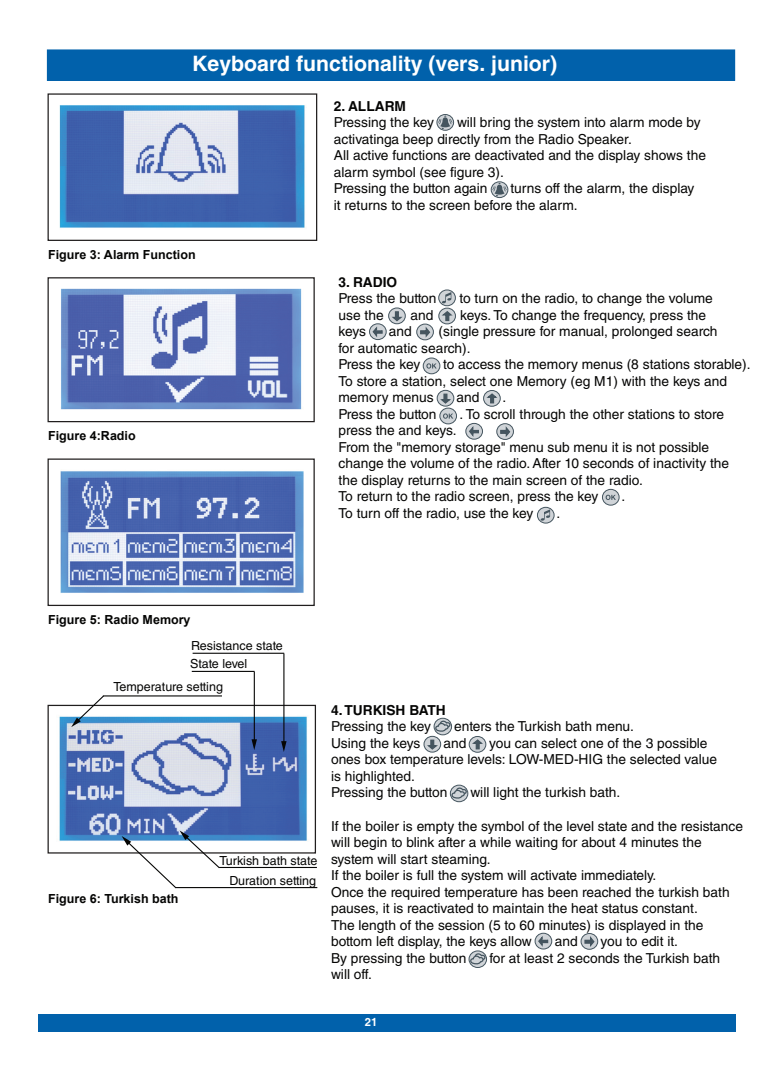
<style>
.page{position:relative;width:780px;height:1088px;background:#fff}
.page>*{position:absolute;margin:0;border:0;box-sizing:border-box;transform-origin:0 0}
.t1{font:700 21.25px "Helvetica LT Std";color:#fff}
.t2{font:13.75px/16.5px "Helvetica LT Std";color:#050504}
.t3{font:700 13.75px "Helvetica LT Std";color:#050504}
.t4{font:12.5px "Helvetica LT Std";color:#050504}
.t5{font:700 12.5px "Arial";color:#050504}
.t6{font:700 11.25px "Helvetica";color:#fff}
</style>
<div class="page">
<div style="left:38px;top:1014px;width:697px;height:18px;background:#0161ab"></div>
<div style="left:47px;top:50px;width:687px;height:30px;background:#0161ab"></div>
<div style="left:47px;top:49px;width:688px;height:32px;border:1px solid #0161ab"></div>
<div style="left:437px;top:114px;width:16px;height:16px;border:1px solid #45555f;border-radius:50%"></div>
<svg style="left:438px;top:116px;width:14px;height:13px"></svg>
<div style="left:491px;top:182px;width:17px;height:16px;border:1px solid #45555f;border-radius:50%"></div>
<svg style="left:492px;top:183px;width:14px;height:13px"></svg>
<svg style="left:434px;top:718px;width:17px;height:17px"></svg>
<div style="left:434px;top:718px;width:17px;height:17px;border:1px solid #45555f;border-radius:50%"></div>
<svg style="left:434px;top:719px;width:16px;height:13px"></svg>
<div style="left:439px;top:308px;width:16px;height:16px;background:#5c6a73;border-radius:50%"></div>
<div style="left:438px;top:308px;width:17px;height:16px;border:1px solid #45555f;border-radius:50%"></div>
<svg style="left:388px;top:308px;width:17px;height:16px"></svg>
<div style="left:388px;top:308px;width:17px;height:16px;border:1px solid #45555f;border-radius:50%"></div>
<svg style="left:440px;top:310px;width:14px;height:12px"></svg>
<svg style="left:391px;top:311px;width:13px;height:11px"></svg>
<svg style="left:417px;top:324px;width:16px;height:16px"></svg>
<div style="left:416px;top:324px;width:17px;height:16px;border:1px solid #45555f;border-radius:50%"></div>
<svg style="left:369px;top:324px;width:17px;height:16px"></svg>
<div style="left:369px;top:324px;width:17px;height:16px;border:1px solid #45555f;border-radius:50%"></div>
<svg style="left:419px;top:325px;width:12px;height:14px"></svg>
<svg style="left:371px;top:325px;width:12px;height:14px"></svg>
<div style="left:469px;top:951px;width:17px;height:16px;border:1px solid #45555f;border-radius:50%"></div>
<svg style="left:469px;top:951px;width:16px;height:14px"></svg>
<img style="left:59px;top:105px;width:246px;height:123px">
<div style="left:48px;top:93px;width:269px;height:148px;border:1px solid #211e1e"></div>
<div style="left:48px;top:705px;width:268px;height:148px;border:1px solid #211e1e"></div>
<img style="left:59px;top:714px;width:249px;height:127px">
<img style="left:61px;top:288px;width:241px;height:122px">
<img style="left:61px;top:471px;width:243px;height:122px">
<div style="left:48px;top:277px;width:267px;height:145px;border:1px solid #211e1e"></div>
<div style="left:48px;top:458px;width:267px;height:148px;border:1px solid #211e1e"></div>
<svg style="left:438px;top:290px;width:17px;height:16px"></svg>
<div style="left:438px;top:290px;width:17px;height:16px;border:1px solid #45555f;border-radius:50%"></div>
<svg style="left:442px;top:292px;width:9px;height:11px"></svg>
<div style="left:423px;top:358px;width:17px;height:16px;background:#d0d4d8;border-radius:50%"></div>
<div style="left:423px;top:358px;width:17px;height:16px;border:1px solid #45555f;border-radius:50%"></div>
<svg style="left:426px;top:363px;width:10px;height:6px"></svg>
<div style="left:483px;top:390px;width:17px;height:16px;border:1px solid #45555f;border-radius:50%"></div>
<svg style="left:437px;top:390px;width:17px;height:16px"></svg>
<div style="left:437px;top:390px;width:17px;height:16px;border:1px solid #45555f;border-radius:50%"></div>
<svg style="left:484px;top:392px;width:15px;height:12px"></svg>
<svg style="left:440px;top:393px;width:13px;height:12px"></svg>
<svg style="left:71px;top:695px;width:34px;height:32px"></svg>
<hr style="left:103px;top:695px;width:119px;height:1px;background:#050504">
<hr style="left:283px;top:653px;width:1px;height:94px;background:#050504">
<svg style="left:281px;top:741px;width:5px;height:11px"></svg>
<hr style="left:192px;top:653px;width:92px;height:1px;background:#050504">
<hr style="left:176px;top:887px;width:141px;height:1px;background:#050504">
<hr style="left:254px;top:672px;width:1px;height:73px;background:#050504">
<svg style="left:251px;top:739px;width:6px;height:11px"></svg>
<hr style="left:192px;top:671px;width:62px;height:1px;background:#050504">
<svg style="left:122px;top:830px;width:99px;height:59px"></svg>
<hr style="left:219px;top:867px;width:98px;height:1px;background:#050504">
<div style="left:469px;top:736px;width:17px;height:16px;border:1px solid #45555f;border-radius:50%"></div>
<svg style="left:424px;top:736px;width:16px;height:16px"></svg>
<div style="left:424px;top:736px;width:17px;height:16px;border:1px solid #45555f;border-radius:50%"></div>
<svg style="left:470px;top:738px;width:14px;height:12px"></svg>
<svg style="left:427px;top:739px;width:13px;height:11px"></svg>
<div style="left:581px;top:933px;width:17px;height:16px;border:1px solid #45555f;border-radius:50%"></div>
<svg style="left:535px;top:933px;width:16px;height:16px"></svg>
<div style="left:535px;top:933px;width:17px;height:16px;border:1px solid #45555f;border-radius:50%"></div>
<svg style="left:583px;top:934px;width:12px;height:15px"></svg>
<svg style="left:537px;top:934px;width:12px;height:14px"></svg>
<svg style="left:450px;top:785px;width:18px;height:17px"></svg>
<div style="left:450px;top:785px;width:18px;height:17px;border:1px solid #45555f;border-radius:50%"></div>
<svg style="left:450px;top:786px;width:17px;height:13px"></svg>
<svg style="left:537px;top:507px;width:17px;height:16px"></svg>
<div style="left:537px;top:507px;width:17px;height:16px;border:1px solid #45555f;border-radius:50%"></div>
<svg style="left:540px;top:509px;width:10px;height:12px"></svg>
<svg style="left:602px;top:489px;width:17px;height:16px"></svg>
<div style="left:602px;top:489px;width:17px;height:16px;border:1px solid #45555f;border-radius:50%"></div>
<svg style="left:605px;top:495px;width:11px;height:5px"></svg>
<div style="left:496px;top:423px;width:17px;height:17px;border:1px solid #45555f;border-radius:50%"></div>
<svg style="left:466px;top:423px;width:16px;height:16px"></svg>
<div style="left:465px;top:423px;width:17px;height:16px;border:1px solid #45555f;border-radius:50%"></div>
<svg style="left:499px;top:424px;width:12px;height:15px"></svg>
<svg style="left:468px;top:424px;width:11px;height:15px"></svg>
<div style="left:440px;top:408px;width:16px;height:16px;background:#d0d4d8;border-radius:50%"></div>
<div style="left:439px;top:408px;width:17px;height:16px;border:1px solid #45555f;border-radius:50%"></div>
<svg style="left:443px;top:413px;width:10px;height:6px"></svg>
<h1 class="t1" style="left:192px;top:51px;width:366px">Keyboard functionality (vers. junior)</h1>
<p class="t3" style="left:334px;top:98px;width:74px">2. ALLARM</p>
<p class="t2" style="left:334px;top:114px;width:102px">Pressing the key</p>
<p class="t2" style="left:334px;top:114px;width:373px;text-indent:123px">will bring the system into alarm mode by activatinga beep directly from the Radio Speaker.<br>All active functions are deactivated and the display shows the alarm symbol (see figure 3).<br>Pressing the button again</p>
<p class="t2" style="left:334px;top:180px;width:362px;text-indent:176px">turns off the alarm, the display it returns to the screen before the alarm.</p>
<p class="t5" style="left:48px;top:246px;width:149px">Figure 3: Alarm Function</p>
<p class="t5" style="left:48px;top:428px;width:89px">Figure 4:Radio</p>
<p class="t3" style="left:338px;top:273px;width:60px">3. RADIO</p>
<p class="t2" style="left:338px;top:290px;width:99px">Press the button</p>
<p class="t2" style="left:459px;top:290px;width:255px">to turn on the radio, to change the volume</p>
<p class="t2" style="left:338px;top:307px;width:47px">use the</p>
<p class="t2" style="left:410px;top:307px;width:24px">and</p>
<p class="t2" style="left:460px;top:307px;width:247px">keys. To change the frequency, press the</p>
<p class="t2" style="left:338px;top:323px;width:29px">keys</p>
<p class="t2" style="left:389px;top:323px;width:24px">and</p>
<p class="t2" style="left:338px;top:323px;width:380px;text-indent:100px">(single pressure for manual, prolonged search for automatic search).<br>Press the key</p>
<p class="t2" style="left:338px;top:356px;width:413px;text-indent:105px">to access the memory menus (8 stations storable).<br>To store a station, select one Memory (eg M1) with the keys and memory menus</p>
<p class="t2" style="left:456px;top:389px;width:24px">and</p>
<p class="t2" style="left:502px;top:389px;width:5px">.</p>
<p class="t2" style="left:338px;top:406px;width:99px">Press the button</p>
<p class="t2" style="left:459px;top:406px;width:266px">. To scroll through the other stations to store</p>
<p class="t2" style="left:338px;top:422px;width:392px">press the and keys.<br>From the "memory storage" menu sub menu it is not possible change the volume of the radio. After 10 seconds of inactivity the the display returns to the main screen of the radio.<br>To return to the radio screen, press the key</p>
<p class="t2" style="left:621px;top:488px;width:5px">.</p>
<p class="t2" style="left:338px;top:505px;width:196px">To turn off the radio, use the key</p>
<p class="t2" style="left:556px;top:505px;width:5px">.</p>
<p class="t5" style="left:48px;top:611px;width:144px">Figure 5: Radio Memory</p>
<p class="t4" style="left:191px;top:638px;width:93px">Resistance state</p>
<p class="t4" style="left:190px;top:657px;width:59px">State level</p>
<p class="t4" style="left:113px;top:679px;width:111px">Temperature setting</p>
<p class="t4" style="left:219px;top:853px;width:99px">Turkish bath state</p>
<p class="t5" style="left:48px;top:890px;width:132px">Figure 6: Turkish bath</p>
<p class="t4" style="left:229px;top:873px;width:88px">Duration setting</p>
<p class="t3" style="left:331px;top:702px;width:116px">4. TURKISH BATH</p>
<p class="t2" style="left:331px;top:718px;width:102px">Pressing the key</p>
<p class="t2" style="left:454px;top:718px;width:181px">enters the Turkish bath menu.</p>
<p class="t2" style="left:331px;top:735px;width:91px">Using the keys</p>
<p class="t2" style="left:443px;top:735px;width:24px">and</p>
<p class="t2" style="left:331px;top:735px;width:387px;text-indent:158px">you can select one of the 3 possible ones box temperature levels: LOW-MED-HIG the selected value is highlighted.<br>Pressing the button</p>
<p class="t2" style="left:470px;top:784px;width:151px">will light the turkish bath.</p>
<p class="t2" style="left:331px;top:817px;width:413px">If the boiler is empty the symbol of the level state and the resistance will begin to blink after a while waiting for about 4 minutes the system will start steaming.<br>If the boiler is full the system will activate immediately.<br>Once the required temperature has been reached the turkish bath pauses, it is reactivated to maintain the heat status constant.<br>The length of the session (5 to 60 minutes) is displayed in the bottom left display, the keys allow</p>
<p class="t2" style="left:554px;top:933px;width:24px">and</p>
<p class="t2" style="left:600px;top:933px;width:79px">you to edit it.</p>
<p class="t2" style="left:331px;top:949px;width:137px">By pressing the button</p>
<p class="t2" style="left:489px;top:949px;width:232px">for at least 2 seconds the Turkish bath</p>
<p class="t2" style="left:331px;top:966px;width:43px">will off.</p>
<p class="t6" style="left:365px;top:1015px;width:14px">21</p>
</div>
